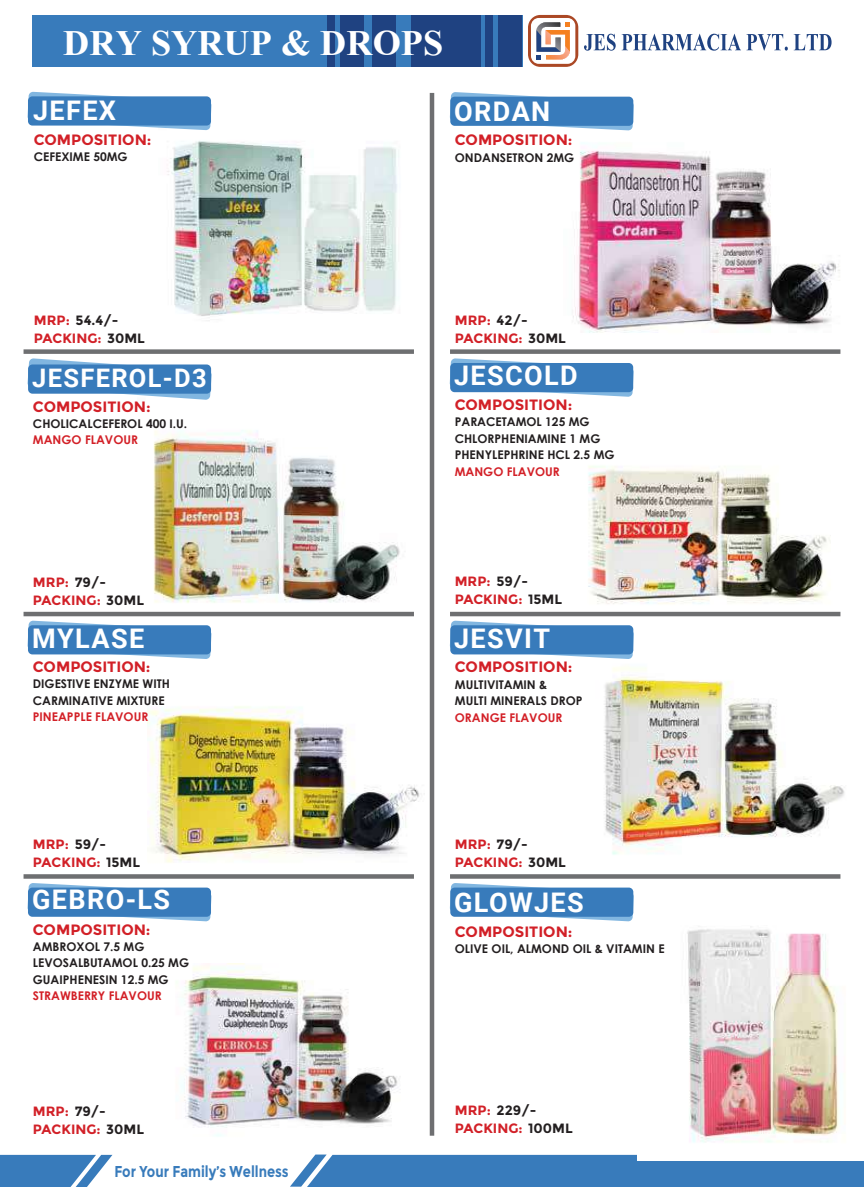
<style>
.page{position:relative;width:864px;height:1187px;background:#fff}
.page>*{position:absolute;margin:0;border:0;box-sizing:border-box;transform-origin:0 0}
.t1{font:700 45px "Aparajita";color:#fff}
.t2{font:700 27px "Roboto";letter-spacing:.05em;color:#fff}
.t3{font:700 25.5px "Roboto";letter-spacing:.05em;color:#fff}
.t4{font:700 15.75px "Montserrat";color:#387bbb;scale:.83 1}
.t5{font:700 15px "Montserrat";color:#d22027}
.t6{font:700 13.5px "Montserrat";color:#d22027}
.t7{font:700 13.5px "Montserrat";color:#231f20}
.t8{font:700 12px/16.5px "Century Gothic";color:#231f20}
.t9{font:700 12px "Century Gothic";color:#d32027}
.s1{color:#d22027}
.s2{color:#231f20}
</style>
<div class="page">
<svg style="left:0;top:1154px;width:112px;height:32px;background:#5a92c6"></svg>
<svg style="left:290px;top:1154px;width:573px;height:32px;background:#4785c0"></svg>
<div style="left:526px;top:13px;width:53px;height:55px;border:3px solid #fff;border-radius:12px"></div>
<svg style="left:528px;top:15px;width:50px;height:52px"></svg>
<div style="left:530px;top:18px;width:45px;height:46px;background:#fff;border-radius:8px"></div>
<svg style="left:533px;top:19px;width:39px;height:43px"></svg>
<svg style="left:584px;top:34px;width:247px;height:17px"></svg>
<div style="left:32px;top:15px;width:490px;height:52px;background:#387bbb"></div>
<div style="left:372px;top:15px;width:24px;height:52px;background:#1f4281"></div>
<div style="left:411px;top:15px;width:70px;height:52px;background:#1f4281"></div>
<div style="left:484px;top:15px;width:8px;height:52px;background:#1f4281"></div>
<div style="left:498px;top:15px;width:24px;height:52px;background:#1f4281"></div>
<div style="left:326px;top:15px;width:8px;height:52px;background:#1f4281"></div>
<div style="left:340px;top:15px;width:24px;height:52px;background:#1f4281"></div>
<img style="left:167px;top:106px;width:232px;height:215px">
<svg style="left:27px;top:92px;width:184px;height:38px"></svg>
<div style="left:28px;top:96px;width:183px;height:29px;background:#387bbb;border-radius:4px"></div>
<img style="left:138px;top:430px;width:271px;height:207px">
<svg style="left:27px;top:358px;width:185px;height:42px"></svg>
<div style="left:28px;top:364px;width:183px;height:29px;background:#387bbb;border-radius:4px"></div>
<img style="left:573px;top:100px;width:268px;height:254px">
<svg style="left:449px;top:92px;width:184px;height:38px"></svg>
<div style="left:450px;top:97px;width:183px;height:29px;background:#387bbb;border-radius:4px"></div>
<img style="left:148px;top:637px;width:277px;height:267px">
<svg style="left:27px;top:620px;width:184px;height:39px"></svg>
<div style="left:28px;top:625px;width:183px;height:29px;background:#387bbb;border-radius:4px"></div>
<img style="left:571px;top:379px;width:270px;height:250px">
<svg style="left:449px;top:358px;width:184px;height:39px"></svg>
<div style="left:450px;top:363px;width:183px;height:29px;background:#387bbb;border-radius:4px"></div>
<img style="left:181px;top:963px;width:217px;height:173px">
<svg style="left:27px;top:882px;width:184px;height:39px"></svg>
<div style="left:28px;top:887px;width:183px;height:29px;background:#387bbb;border-radius:4px"></div>
<img style="left:595px;top:629px;width:250px;height:250px">
<svg style="left:449px;top:620px;width:184px;height:39px"></svg>
<div style="left:450px;top:625px;width:183px;height:29px;background:#387bbb;border-radius:4px"></div>
<img style="left:637px;top:926px;width:226px;height:233px">
<svg style="left:449px;top:883px;width:184px;height:38px"></svg>
<div style="left:450px;top:887px;width:183px;height:29px;background:#387bbb;border-radius:4px"></div>
<div style="left:429px;top:93px;width:5px;height:1042px;background:#6e6f71"></div>
<div style="left:450px;top:349px;width:390px;height:5px;background:#6e6f71"></div>
<div style="left:24px;top:349px;width:390px;height:5px;background:#6e6f71"></div>
<div style="left:450px;top:611px;width:390px;height:5px;background:#6e6f71"></div>
<div style="left:24px;top:611px;width:390px;height:5px;background:#6e6f71"></div>
<svg style="left:450px;top:874px;width:390px;height:4px;background:#757678"></svg>
<svg style="left:24px;top:874px;width:390px;height:4px;background:#757678"></svg>
<h1 class="t1" style="left:63px;top:15px;width:381px">DRY SYRUP &amp; DROPS</h1>
<h2 class="t2" style="left:33px;top:92px;width:84px">JEFEX</h2>
<p class="t5" style="left:34px;top:131px;width:119px">COMPOSITION:</p>
<p class="t8" style="left:34px;top:148px;width:95px">CEFEXIME 50MG</p>
<h2 class="t2" style="left:454px;top:92px;width:98px">ORDAN</h2>
<p class="t5" style="left:454px;top:131px;width:119px">COMPOSITION:</p>
<p class="t8" style="left:454px;top:148px;width:121px">ONDANSETRON 2MG</p>
<p class="t7" style="left:34px;top:312px;width:86px"><span class="s1">MRP:</span> 54.4/-</p>
<p class="t6" style="left:454px;top:312px;width:74px">MRP: <span class="s2">42/-</span></p>
<p class="t6" style="left:34px;top:330px;width:113px">PACKING: <span class="s2">30ML</span></p>
<p class="t6" style="left:454px;top:330px;width:113px">PACKING: <span class="s2">30ML</span></p>
<h3 class="t3" style="left:32px;top:360px;width:176px">JESFEROL-D3</h3>
<p class="t5" style="left:33px;top:397px;width:119px">COMPOSITION:</p>
<h2 class="t2" style="left:454px;top:357px;width:125px">JESCOLD</h2>
<p class="t5" style="left:454px;top:396px;width:119px">COMPOSITION:</p>
<p class="t8" style="left:33px;top:415px;width:156px">CHOLICALCEFEROL 400 I.U.</p>
<p class="t9" style="left:33px;top:431px;width:107px">MANGO FLAVOUR</p>
<p class="t8" style="left:454px;top:413px;width:161px">PARACETAMOL 125 MG<br>CHLORPHENIAMINE 1 MG<br>PHENYLEPHRINE HCL 2.5 MG</p>
<p class="t9" style="left:454px;top:462px;width:107px">MANGO FLAVOUR</p>
<p class="t6" style="left:33px;top:574px;width:74px">MRP: <span class="s2">79/-</span></p>
<p class="t6" style="left:454px;top:573px;width:75px">MRP: <span class="s2">59/-</span></p>
<p class="t6" style="left:33px;top:592px;width:113px">PACKING: <span class="s2">30ML</span></p>
<p class="t6" style="left:454px;top:591px;width:109px">PACKING: <span class="s2">15ML</span></p>
<h2 class="t2" style="left:32px;top:619px;width:113px">MYLASE</h2>
<p class="t5" style="left:33px;top:658px;width:119px">COMPOSITION:</p>
<h2 class="t2" style="left:454px;top:619px;width:97px">JESVIT</h2>
<p class="t5" style="left:454px;top:658px;width:119px">COMPOSITION:</p>
<p class="t8" style="left:33px;top:675px;width:138px">DIGESTIVE ENZYME WITH<br>CARMINATIVE MIXTURE</p>
<p class="t9" style="left:33px;top:707px;width:117px">PINEAPPLE FLAVOUR</p>
<p class="t8" style="left:454px;top:675px;width:129px">MULTIVITAMIN &amp;<br>MULTI MINERALS DROP</p>
<p class="t9" style="left:454px;top:708px;width:109px">ORANGE FLAVOUR</p>
<p class="t6" style="left:33px;top:835px;width:75px">MRP: <span class="s2">59/-</span></p>
<p class="t6" style="left:454px;top:836px;width:74px">MRP: <span class="s2">79/-</span></p>
<p class="t6" style="left:33px;top:853px;width:109px">PACKING: <span class="s2">15ML</span></p>
<p class="t6" style="left:454px;top:854px;width:113px">PACKING: <span class="s2">30ML</span></p>
<h2 class="t2" style="left:32px;top:880px;width:139px">GEBRO-LS</h2>
<p class="t5" style="left:33px;top:920px;width:119px">COMPOSITION:</p>
<h2 class="t2" style="left:454px;top:883px;width:131px">GLOWJES</h2>
<p class="t5" style="left:454px;top:922px;width:119px">COMPOSITION:</p>
<p class="t8" style="left:33px;top:937px;width:158px">AMBROXOL 7.5 MG<br>LEVOSALBUTAMOL 0.25 MG<br>GUAIPHENESIN 12.5 MG</p>
<p class="t9" style="left:33px;top:986px;width:130px">STRAWBERRY FLAVOUR</p>
<p class="t8" style="left:454px;top:939px;width:211px">OLIVE OIL, ALMOND OIL &amp; VITAMIN E</p>
<p class="t6" style="left:33px;top:1102px;width:74px">MRP: <span class="s2">79/-</span></p>
<p class="t7" style="left:454px;top:1102px;width:83px"><span class="s1">MRP:</span> 229/-</p>
<p class="t6" style="left:33px;top:1120px;width:113px">PACKING: <span class="s2">30ML</span></p>
<p class="t6" style="left:454px;top:1120px;width:119px">PACKING: <span class="s2">100ML</span></p>
<h3 class="t4" style="left:114px;top:1161px;width:211px">For Your Family’s Wellness</h3>
</div>
